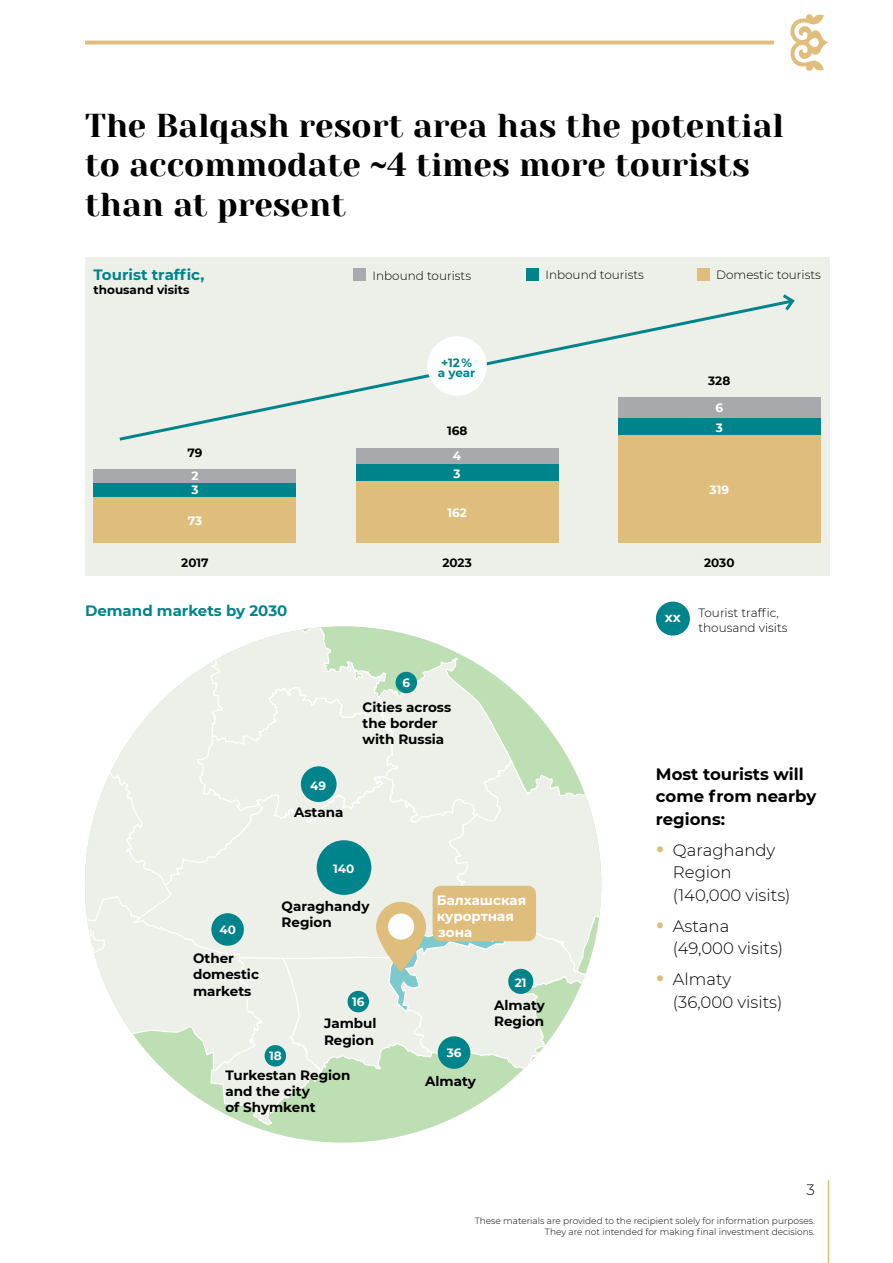
<style>
.page{position:relative;width:893px;height:1263px;background:#fff}
.page>*{position:absolute;margin:0;border:0;box-sizing:border-box;transform-origin:0 0}
.t1{font:33px/39.6px "Yeseva One";color:#000}
.t2{font:300 16.5px/22.5px "Montserrat";color:#000}
.t3{font:700 16.5px/22.5px "Montserrat";color:#000}
.t4{font:700 15px "Montserrat";color:#00848b}
.t5{font:300 15px "Montserrat";color:#000}
.t6{font:700 13.5px/16.2px "Montserrat";color:#000}
.t7{font:700 13.5px/16.2px "Montserrat";color:#fff}
.t8{font:300 12px/14.4px "Montserrat";color:#000}
.t9{font:700 12px "Montserrat";color:#000}
.t10{font:700 12px "Montserrat";color:#fff}
.t11{font:700 12px/10.5px "Montserrat";letter-spacing:-.005em;color:#00848b}
.t12{font:300 9px/10.8px "Montserrat";color:#000;text-align:right}
.s1{font-weight:700;font-size:24px;color:#dfbe7d}
</style>
<div class="page">
<hr style="left:828px;top:1180px;width:1px;height:83px;background:#dfbe7d">
<svg style="left:790px;top:14px;width:39px;height:57px"></svg>
<hr style="left:85px;top:41px;width:689px;height:3px;background:#dfbe7d">
<div style="left:85px;top:256px;width:744px;height:319px;background:#edf0e8"></div>
<svg style="left:119px;top:302px;width:660px;height:139px"></svg>
<svg style="left:779px;top:294px;width:16px;height:17px"></svg>
<div style="left:427px;top:336px;width:60px;height:60px;background:#fff;border-radius:50%"></div>
<div style="left:353px;top:268px;width:13px;height:13px;background:#a7a9ac"></div>
<div style="left:697px;top:268px;width:13px;height:13px;background:#dfbe7d"></div>
<div style="left:526px;top:268px;width:13px;height:13px;background:#00848b"></div>
<div style="left:94px;top:496px;width:202px;height:47px;background:#dfbe7d"></div>
<div style="left:94px;top:483px;width:202px;height:14px;background:#00848b"></div>
<div style="left:94px;top:470px;width:202px;height:13px;background:#a7a9ac"></div>
<div style="left:356px;top:481px;width:202px;height:61px;background:#dfbe7d"></div>
<div style="left:356px;top:464px;width:202px;height:17px;background:#00848b"></div>
<div style="left:356px;top:448px;width:202px;height:16px;background:#a7a9ac"></div>
<div style="left:618px;top:435px;width:203px;height:107px;background:#dfbe7d"></div>
<div style="left:618px;top:417px;width:203px;height:18px;background:#00848b"></div>
<div style="left:618px;top:397px;width:203px;height:21px;background:#a7a9ac"></div>
<svg style="left:85px;top:626px;width:516px;height:517px"></svg>
<div style="left:317px;top:840px;width:54px;height:55px;background:#00848b;border-radius:50%"></div>
<div style="left:301px;top:766px;width:36px;height:36px;background:#00848b;border-radius:50%"></div>
<div style="left:438px;top:1036px;width:32px;height:33px;background:#00848b;border-radius:50%"></div>
<div style="left:508px;top:969px;width:25px;height:25px;background:#00848b;border-radius:50%"></div>
<div style="left:433px;top:886px;width:103px;height:55px;background:#dfbe7d;border-radius:9px"></div>
<svg style="left:376px;top:902px;width:50px;height:70px;background:#d9c897"></svg>
<div style="left:388px;top:913px;width:26px;height:27px;background:#fff;border-radius:50%"></div>
<div style="left:656px;top:602px;width:34px;height:34px;background:#00848b;border-radius:50%"></div>
<div style="left:211px;top:913px;width:33px;height:33px;background:#00848b;border-radius:50%"></div>
<div style="left:265px;top:1045px;width:21px;height:21px;background:#00848b;border-radius:50%"></div>
<div style="left:347px;top:991px;width:22px;height:21px;background:#00848b;border-radius:50%"></div>
<div style="left:396px;top:672px;width:21px;height:21px;background:#00848b;border-radius:50%"></div>
<h1 class="t1" style="left:85px;top:104px;width:700px">The Balqash resort area has the potential to accommodate ~4 times more tourists than at present</h1>
<p class="t4" style="left:94px;top:263px;width:112px">Tourist traffic,</p>
<p class="t9" style="left:94px;top:281px;width:97px">thousand visits</p>
<p class="t8" style="left:373px;top:268px;width:100px">Inbound tourists</p>
<p class="t8" style="left:545px;top:268px;width:100px">Inbound tourists</p>
<p class="t8" style="left:716px;top:268px;width:106px">Domestic tourists</p>
<p class="t11" style="left:438px;top:356px;width:39px">+12% a year</p>
<p class="t9" style="left:708px;top:372px;width:24px">328</p>
<p class="t10" style="left:715px;top:399px;width:9px">6</p>
<p class="t9" style="left:447px;top:422px;width:22px">168</p>
<p class="t10" style="left:716px;top:419px;width:9px">3</p>
<p class="t9" style="left:187px;top:444px;width:17px">79</p>
<p class="t10" style="left:453px;top:447px;width:10px">4</p>
<p class="t10" style="left:191px;top:467px;width:9px">2</p>
<p class="t10" style="left:454px;top:465px;width:9px">3</p>
<p class="t10" style="left:191px;top:481px;width:9px">3</p>
<p class="t10" style="left:710px;top:481px;width:21px">319</p>
<p class="t10" style="left:188px;top:512px;width:16px">73</p>
<p class="t10" style="left:447px;top:504px;width:21px">162</p>
<p class="t9" style="left:181px;top:554px;width:29px">2017</p>
<p class="t9" style="left:442px;top:554px;width:31px">2023</p>
<p class="t4" style="left:85px;top:600px;width:204px">Demand markets by 2030</p>
<p class="t10" style="left:310px;top:777px;width:17px">49</p>
<p class="t6" style="left:294px;top:803px;width:51px">Astana</p>
<p class="t10" style="left:402px;top:674px;width:9px">6</p>
<p class="t6" style="left:363px;top:698px;width:90px">Cities across the border with Russia</p>
<p class="t10" style="left:333px;top:860px;width:23px">140</p>
<p class="t10" style="left:219px;top:921px;width:18px">40</p>
<p class="t6" style="left:193px;top:950px;width:68px">Other domestic markets</p>
<p class="t6" style="left:282px;top:897px;width:89px">Qaraghandy<br>Region</p>
<p class="t10" style="left:352px;top:993px;width:14px">16</p>
<p class="t6" style="left:324px;top:1015px;width:54px">Jambul<br>Region</p>
<p class="t6" style="left:225px;top:1066px;width:126px">Turkestan Region and the city<br>of Shymkent</p>
<p class="t10" style="left:269px;top:1047px;width:14px">18</p>
<p class="t7" style="left:437px;top:891px;width:91px">Балхашская курортная зона</p>
<p class="t10" style="left:515px;top:974px;width:13px">21</p>
<p class="t10" style="left:447px;top:1044px;width:16px">36</p>
<p class="t6" style="left:425px;top:1072px;width:52px">Almaty</p>
<p class="t6" style="left:494px;top:996px;width:52px">Almaty<br>Region</p>
<p class="t7" style="left:665px;top:608px;width:18px">xx</p>
<p class="t9" style="left:704px;top:554px;width:32px">2030</p>
<p class="t8" style="left:698px;top:605px;width:91px">Tourist traffic, thousand visits</p>
<p class="t3" style="left:656px;top:762px;width:162px">Most tourists will come from nearby regions:</p>
<p class="t2" style="left:673px;top:838px;width:119px;text-indent:-17px"><span class="s1">•</span> Qaraghandy<br>Region (140,000 visits)</p>
<p class="t2" style="left:673px;top:914px;width:112px;text-indent:-17px"><span class="s1">•</span> Astana (49,000 visits)</p>
<p class="t2" style="left:673px;top:967px;width:111px;text-indent:-17px"><span class="s1">•</span> Almaty (36,000 visits)</p>
<p class="t5" style="left:807px;top:1179px;width:10px">3</p>
<p class="t12" style="left:475px;top:1215px;width:342px">These materials are provided to the recipient solely for information purposes.<br>They are not intended for making final investment decisions.</p>
</div>
